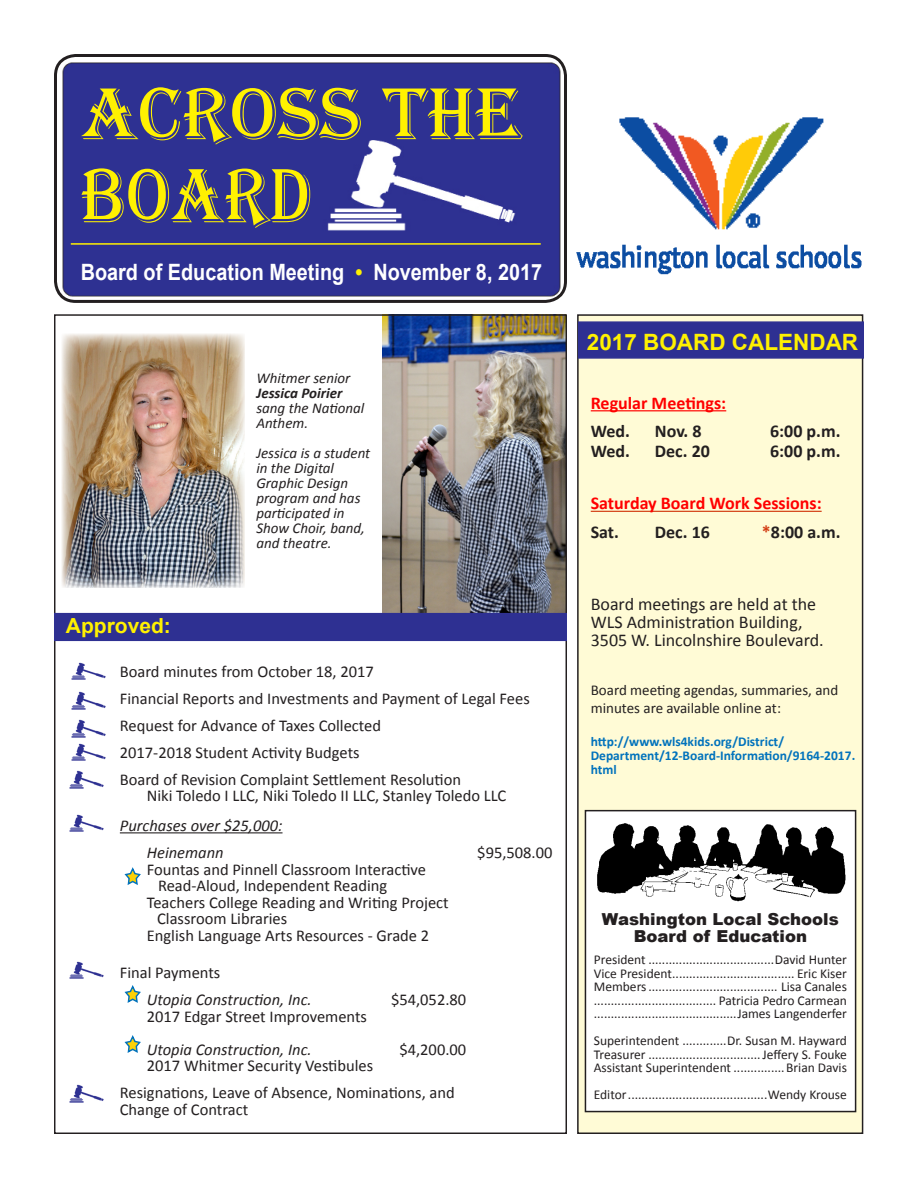
<style>
.page{position:relative;width:918px;height:1188px;background:#fff}
.page>*{position:absolute;margin:0;border:0;box-sizing:border-box;transform-origin:0 0}
.t1{font:79.5px "Algerian";color:#fff101;scale:.89 1}
.t2{font:75.9px "Algerian";color:#fff101}
.t3{font:700 22.5px "Arial";color:#fff;scale:.88 1}
.t4{font:700 22.5px "Arial";color:#fff101}
.t5{font:700 20.7px "Arial";color:#fff101}
.t6{font:18px/18px "Calibri";color:#231f20}
.t7{font:700 18px "Calibri";color:#231f20}
.t8{font:700 18px "Calibri";color:#f00}
.t9{font:16.5px/16.5px "Calibri";color:#231f20}
.t10{font:italic 16.5px "Calibri";color:#231f20}
.t11{font:900 16.5px "Arial";color:#231f20}
.t12{font:italic 15px/15px "Calibri";color:#231f20}
.t13{font:15px "Calibri";color:#231f20}
.t14{font:13.5px "Calibri";color:#231f20}
.t15{font:700 13.5px/14.2px "Calibri";color:#0072bc}
.s1{color:#fff101}
.s2{font-weight:700}
.s3{color:#d23a11}
</style>
<div class="page">
<img style="left:382px;top:316px;width:183px;height:297px">
<div style="left:578px;top:315px;width:285px;height:818px;background:#fffbd6"></div>
<div style="left:577px;top:314px;width:286px;height:820px;border:2px solid #231f20"></div>
<img style="left:619px;top:117px;width:205px;height:113px">
<img style="left:576px;top:244px;width:286px;height:31px">
<div style="left:578px;top:321px;width:286px;height:38px;background:#2e3092;border:2px solid #2e3092"></div>
<div style="left:585px;top:811px;width:271px;height:301px;background:#fff"></div>
<div style="left:585px;top:810px;width:271px;height:302px;border:2px solid #231f20"></div>
<img style="left:597px;top:823px;width:249px;height:78px">
<img style="left:62px;top:61px;width:499px;height:237px">
<div style="left:54px;top:54px;width:513px;height:249px;border:3px solid #231f20;border-radius:20px"></div>
<hr style="left:71px;top:243px;width:470px;height:2px;background:#fff101">
<hr style="left:120px;top:832px;width:163px;height:1px;background:#231f20">
<div style="left:54px;top:613px;width:513px;height:28px;background:#2e3092"></div>
<img style="left:71px;top:663px;width:35px;height:17px">
<img style="left:71px;top:692px;width:35px;height:17px">
<img style="left:71px;top:720px;width:35px;height:17px">
<img style="left:71px;top:743px;width:35px;height:17px">
<img style="left:69px;top:771px;width:35px;height:17px">
<img style="left:69px;top:814px;width:35px;height:17px">
<img style="left:69px;top:961px;width:35px;height:18px">
<img style="left:69px;top:1085px;width:35px;height:17px">
<svg style="left:124px;top:867px;width:17px;height:18px"></svg>
<svg style="left:124px;top:985px;width:17px;height:18px"></svg>
<svg style="left:124px;top:1035px;width:17px;height:18px"></svg>
<hr style="left:591px;top:410px;width:135px;height:1px;background:#f00">
<hr style="left:591px;top:511px;width:231px;height:1px;background:#d23a11">
<img style="left:62px;top:334px;width:183px;height:254px">
<p class="t2" style="left:81px;top:72px;width:443px">ACROSS THE</p>
<p class="t1" style="left:81px;top:152px;width:261px">BOARD</p>
<p class="t3" style="left:81px;top:257px;width:526px">Board of Education Meeting <span class="s1">•</span> November 8, 2017</p>
<p class="t5" style="left:66px;top:612px;width:106px">Approved:</p>
<p class="t12" style="left:256px;top:370px;width:109px">Whitmer senior<br><span class="s2">Jessica Poirier </span>sang the National<br>Anthem.</p>
<p class="t12" style="left:256px;top:445px;width:115px">Jessica is a student in the Digital<br>Graphic Design program and has participated in<br>Show Choir, band,</p>
<p class="t12" style="left:256px;top:535px;width:77px">and theatre.</p>
<p class="t9" style="left:120px;top:663px;width:256px">Board minutes from October 18, 2017</p>
<p class="t9" style="left:120px;top:690px;width:412px">Financial Reports and Investments and Payment of Legal Fees</p>
<p class="t9" style="left:120px;top:717px;width:263px">Request for Advance of Taxes Collected</p>
<p class="t9" style="left:120px;top:744px;width:241px">2017-2018 Student Activity Budgets</p>
<p class="t9" style="left:147px;top:771px;width:361px;text-indent:-27px">Board of Revision Complaint Settlement Resolution<br>Niki Toledo I LLC, Niki Toledo II LLC, Stanley Toledo LLC</p>
<p class="t10" style="left:120px;top:814px;width:164px">Purchases over $25,000:</p>
<p class="t10" style="left:147px;top:841px;width:78px">Heinemann</p>
<p class="t9" style="left:477px;top:844px;width:77px">$95,508.00</p>
<p class="t9" style="left:158px;top:861px;width:270px;text-indent:-11px">Fountas and Pinnell Classroom Interactive<br>Read-Aloud, Independent Reading</p>
<p class="t9" style="left:147px;top:894px;width:303px">Teachers College Reading and Writing Project</p>
<p class="t9" style="left:157px;top:910px;width:132px">Classroom Libraries</p>
<p class="t9" style="left:147px;top:927px;width:284px">English Language Arts Resources - Grade 2</p>
<p class="t9" style="left:120px;top:964px;width:102px">Final Payments</p>
<p class="t10" style="left:147px;top:988px;width:166px">Utopia Construction, Inc.</p>
<p class="t9" style="left:391px;top:991px;width:77px">$54,052.80</p>
<p class="t9" style="left:147px;top:1008px;width:222px">2017 Edgar Street Improvements</p>
<p class="t10" style="left:147px;top:1038px;width:166px">Utopia Construction, Inc.</p>
<p class="t9" style="left:399px;top:1041px;width:68px">$4,200.00</p>
<p class="t9" style="left:147px;top:1057px;width:228px">2017 Whitmer Security Vestibules</p>
<p class="t9" style="left:120px;top:1084px;width:336px">Resignations, Leave of Absence, Nominations, and</p>
<p class="t9" style="left:120px;top:1101px;width:130px">Change of Contract</p>
<p class="t4" style="left:587px;top:327px;width:273px">2017 BOARD CALENDAR</p>
<p class="t8" style="left:591px;top:391px;width:137px">Regular Meetings:</p>
<p class="t7" style="left:591px;top:420px;width:41px">Wed.</p>
<p class="t7" style="left:655px;top:420px;width:48px">Nov. 8</p>
<p class="t7" style="left:770px;top:420px;width:72px">6:00 p.m.</p>
<p class="t7" style="left:591px;top:439px;width:41px">Wed.</p>
<p class="t7" style="left:655px;top:439px;width:57px">Dec. 20</p>
<p class="t7" style="left:770px;top:439px;width:72px">6:00 p.m.</p>
<p class="t8" style="left:591px;top:492px;width:232px">Saturday Board Work Sessions:</p>
<p class="t7" style="left:591px;top:520px;width:30px">Sat.</p>
<p class="t7" style="left:655px;top:520px;width:57px">Dec. 16</p>
<p class="t7" style="left:762px;top:520px;width:80px"><span class="s3">*</span>8:00 a.m.</p>
<p class="t6" style="left:591px;top:595px;width:227px">Board meetings are held at the<br>WLS Administration Building,</p>
<p class="t6" style="left:591px;top:631px;width:235px">3505 W. Lincolnshire Boulevard.</p>
<p class="t13" style="left:591px;top:681px;width:249px">Board meeting agendas, summaries, and</p>
<p class="t13" style="left:591px;top:699px;width:192px">minutes are available online at:</p>
<p class="t15" style="left:591px;top:734px;width:266px">http://www.wls4kids.org/District/<br>Department/12-Board-Information/9164-2017. html</p>
<p class="t11" style="left:602px;top:907px;width:238px">Washington Local Schools</p>
<p class="t11" style="left:634px;top:924px;width:175px">Board of Education</p>
<p class="t14" style="left:594px;top:951px;width:255px">President .....................................David Hunter</p>
<p class="t14" style="left:594px;top:965px;width:255px">Vice President.................................... Eric Kiser</p>
<p class="t14" style="left:594px;top:978px;width:255px">Members...................................... Lisa Canales</p>
<p class="t14" style="left:594px;top:992px;width:255px">.................................... Patricia Pedro Carmean</p>
<p class="t14" style="left:594px;top:1005px;width:255px">..........................................James Langenderfer</p>
<p class="t14" style="left:594px;top:1032px;width:255px">Superintendent .............Dr. Susan M. Hayward</p>
<p class="t14" style="left:594px;top:1046px;width:255px">Treasurer .................................Jeffery S. Fouke</p>
<p class="t14" style="left:594px;top:1059px;width:255px">Assistant Superintendent ...............Brian Davis</p>
<p class="t14" style="left:594px;top:1086px;width:255px">Editor.........................................Wendy Krouse</p>
</div>
